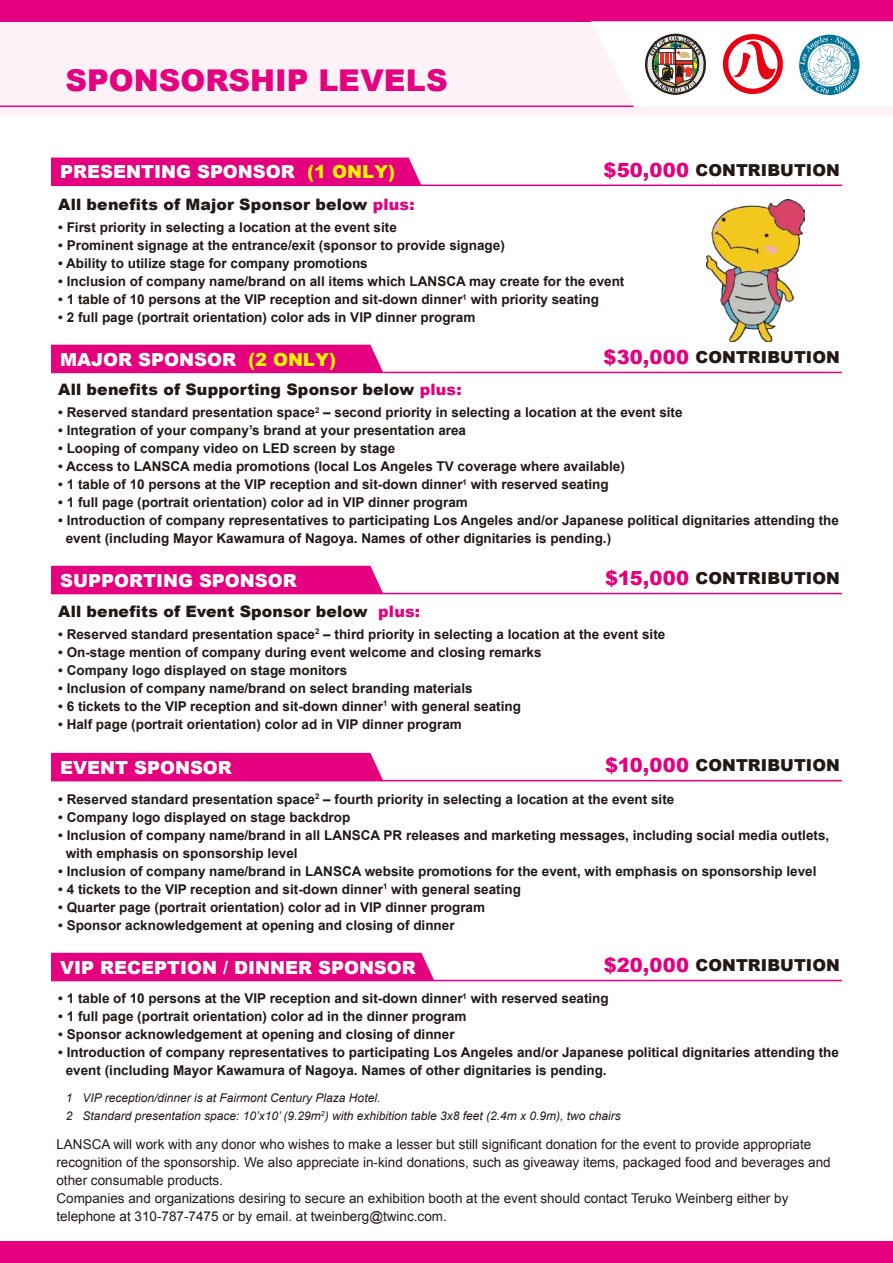
<style>
.page{position:relative;width:893px;height:1263px;background:#fff}
.page>*{position:absolute;margin:0;border:0;box-sizing:border-box;transform-origin:0 0}
.t1{font:900 30px "Arial";color:#e4007f}
.t2{font:900 18px "Arial";color:#fff}
.t3{font:900 16.5px "Arial";color:#221815}
.t4{font:900 15.75px "Arial";letter-spacing:.01em;color:#221815}
.t5{font:700 13.5px/18px "Arial";color:#221815}
.t6{font:13.5px/18px "Arial";color:#221815}
.t7{font:italic 12px/18px "Arial";color:#221815}
.s1{color:#fff100}
.s2{font-size:19.5px;color:#e4007f}
.s3{color:#e4007f}
</style>
<div class="page">
<div style="left:0;top:0;width:893px;height:115px;background:#fdf2f7"></div>
<div style="left:0;top:0;width:893px;height:21px;background:#e4007f"></div>
<div style="left:0;top:1242px;width:893px;height:21px;background:#e4007f"></div>
<svg style="left:591px;top:21px;width:302px;height:85px"></svg>
<hr style="left:0;top:106px;width:634px;height:1px;background:#e4007f">
<hr style="left:51px;top:185px;width:791px;height:1px;background:#e4007f">
<div style="left:51px;top:158px;width:370px;height:27px;background:#e4007f"></div>
<hr style="left:51px;top:372px;width:791px;height:1px;background:#e4007f">
<div style="left:51px;top:345px;width:332px;height:27px;background:#e4007f"></div>
<hr style="left:51px;top:593px;width:791px;height:1px;background:#e4007f">
<div style="left:51px;top:566px;width:332px;height:27px;background:#e4007f"></div>
<hr style="left:51px;top:780px;width:791px;height:1px;background:#e4007f">
<div style="left:51px;top:753px;width:332px;height:27px;background:#e4007f"></div>
<hr style="left:51px;top:980px;width:791px;height:1px;background:#e4007f">
<div style="left:51px;top:953px;width:383px;height:27px;background:#e4007f"></div>
<img style="left:706px;top:199px;width:98px;height:143px">
<h1 class="t1" style="left:66px;top:59px;width:384px">SPONSORSHIP LEVELS</h1>
<h2 class="t2" style="left:60px;top:159px;width:336px">PRESENTING SPONSOR <span class="s1">(1 ONLY)</span></h2>
<p class="t3" style="left:603px;top:158px;width:238px"><span class="s2">$50,000</span> CONTRIBUTION</p>
<p class="t4" style="left:58px;top:193px;width:358px">All benefits of Major Sponsor below <span class="s3">plus:</span></p>
<p class="t5" style="left:58px;top:219px;width:340px">• First priority in selecting a location at the event site</p>
<p class="t5" style="left:58px;top:237px;width:448px">• Prominent signage at the entrance/exit (sponsor to provide signage)</p>
<p class="t5" style="left:58px;top:255px;width:311px">• Ability to utilize stage for company promotions</p>
<p class="t5" style="left:58px;top:273px;width:568px">• Inclusion of company name/brand on all items which LANSCA may create for the event</p>
<p class="t5" style="left:58px;top:291px;width:542px">• 1 table of 10 persons at the VIP reception and sit-down dinner<sup>1</sup> with priority seating</p>
<p class="t5" style="left:58px;top:309px;width:419px">• 2 full page (portrait orientation) color ads in VIP dinner program</p>
<h2 class="t2" style="left:60px;top:346px;width:277px">MAJOR SPONSOR <span class="s1">(2 ONLY)</span></h2>
<p class="t3" style="left:604px;top:345px;width:238px"><span class="s2">$30,000</span> CONTRIBUTION</p>
<p class="t4" style="left:58px;top:378px;width:405px">All benefits of Supporting Sponsor below <span class="s3">plus:</span></p>
<p class="t5" style="left:58px;top:404px;width:626px">• Reserved standard presentation space<sup>2</sup> – second priority in selecting a location at the event site</p>
<p class="t5" style="left:58px;top:422px;width:409px">• Integration of your company’s brand at your presentation area</p>
<p class="t5" style="left:58px;top:440px;width:339px">• Looping of company video on LED screen by stage</p>
<p class="t5" style="left:58px;top:458px;width:568px">• Access to LANSCA media promotions (local Los Angeles TV coverage where available)</p>
<p class="t5" style="left:58px;top:476px;width:552px">• 1 table of 10 persons at the VIP reception and sit-down dinner<sup>1</sup> with reserved seating</p>
<p class="t5" style="left:58px;top:494px;width:411px">• 1 full page (portrait orientation) color ad in VIP dinner program</p>
<p class="t5" style="left:66px;top:512px;width:775px;text-indent:-8px">• Introduction of company representatives to participating Los Angeles and/or Japanese political dignitaries attending the event (including Mayor Kawamura of Nagoya. Names of other dignitaries is pending.)</p>
<h2 class="t2" style="left:60px;top:567px;width:238px">SUPPORTING SPONSOR</h2>
<p class="t3" style="left:605px;top:566px;width:236px"><span class="s2">$15,000</span> CONTRIBUTION</p>
<p class="t4" style="left:58px;top:599px;width:363px">All benefits of Event Sponsor below <span class="s3">plus:</span></p>
<p class="t5" style="left:58px;top:625px;width:609px">• Reserved standard presentation space<sup>2</sup> – third priority in selecting a location at the event site</p>
<p class="t5" style="left:58px;top:643px;width:485px">• On-stage mention of company during event welcome and closing remarks</p>
<p class="t5" style="left:58px;top:661px;width:291px">• Company logo displayed on stage monitors</p>
<p class="t5" style="left:58px;top:679px;width:416px">• Inclusion of company name/brand on select branding materials</p>
<p class="t5" style="left:58px;top:697px;width:464px">• 6 tickets to the VIP reception and sit-down dinner<sup>1</sup> with general seating</p>
<p class="t5" style="left:58px;top:715px;width:405px">• Half page (portrait orientation) color ad in VIP dinner program</p>
<p class="t3" style="left:605px;top:753px;width:236px"><span class="s2">$10,000</span> CONTRIBUTION</p>
<p class="t5" style="left:58px;top:790px;width:618px">• Reserved standard presentation space<sup>2</sup> – fourth priority in selecting a location at the event site</p>
<p class="t5" style="left:58px;top:808px;width:294px">• Company logo displayed on stage backdrop</p>
<p class="t5" style="left:66px;top:826px;width:765px;text-indent:-8px">• Inclusion of company name/brand in all LANSCA PR releases and marketing messages, including social media outlets, with emphasis on sponsorship level</p>
<p class="t5" style="left:58px;top:862px;width:760px">• Inclusion of company name/brand in LANSCA website promotions for the event, with emphasis on sponsorship level</p>
<p class="t5" style="left:58px;top:880px;width:464px">• 4 tickets to the VIP reception and sit-down dinner<sup>1</sup> with general seating</p>
<p class="t5" style="left:58px;top:898px;width:428px">• Quarter page (portrait orientation) color ad in VIP dinner program</p>
<p class="t5" style="left:58px;top:916px;width:398px">• Sponsor acknowledgement at opening and closing of dinner</p>
<h2 class="t2" style="left:60px;top:754px;width:173px">EVENT SPONSOR</h2>
<p class="t3" style="left:604px;top:953px;width:238px"><span class="s2">$20,000</span> CONTRIBUTION</p>
<p class="t5" style="left:58px;top:990px;width:552px">• 1 table of 10 persons at the VIP reception and sit-down dinner<sup>1</sup> with reserved seating</p>
<p class="t5" style="left:58px;top:1008px;width:410px">• 1 full page (portrait orientation) color ad in the dinner program</p>
<p class="t5" style="left:58px;top:1026px;width:398px">• Sponsor acknowledgement at opening and closing of dinner</p>
<p class="t5" style="left:66px;top:1044px;width:775px;text-indent:-8px">• Introduction of company representatives to participating Los Angeles and/or Japanese political dignitaries attending the event (including Mayor Kawamura of Nagoya. Names of other dignitaries is pending.</p>
<h2 class="t2" style="left:60px;top:954px;width:357px">VIP RECEPTION / DINNER SPONSOR</h2>
<p class="t7" style="left:66px;top:1089px;width:556px">1 VIP reception/dinner is at Fairmont Century Plaza Hotel.<br>2 Standard presentation space: 10’x10’ (9.29m<sup>2</sup>) with exhibition table 3x8 feet (2.4m x 0.9m), two chairs</p>
<p class="t6" style="left:56px;top:1135px;width:776px">LANSCA will work with any donor who wishes to make a lesser but still significant donation for the event to provide appropriate recognition of the sponsorship. We also appreciate in-kind donations, such as giveaway items, packaged food and beverages and other consumable products.<br>Companies and organizations desiring to secure an exhibition booth at the event should contact Teruko Weinberg either by telephone at 310-787-7475 or by email. at tweinberg@twinc.com.</p>
</div>
